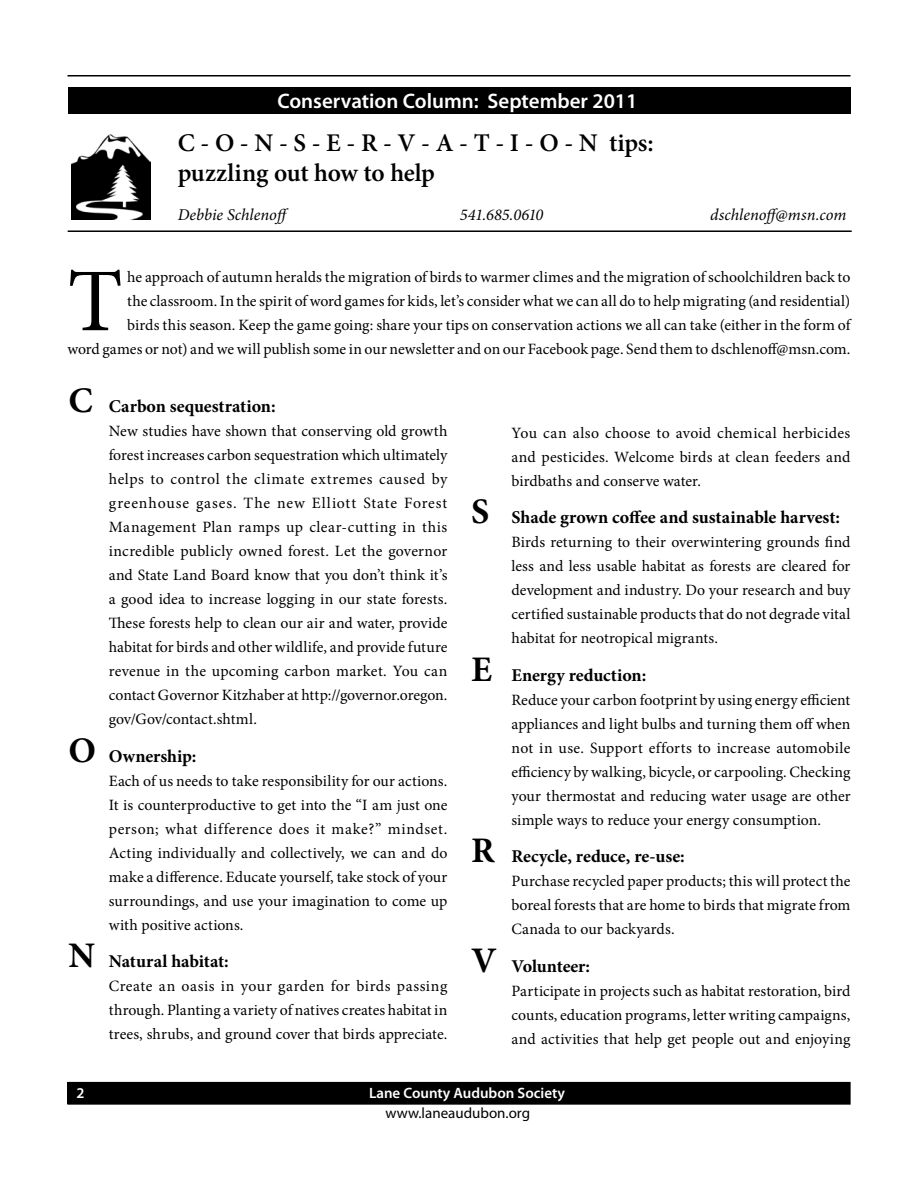
<style>
.page{position:relative;width:918px;height:1188px;background:#fff}
.page>*{position:absolute;margin:0;border:0;box-sizing:border-box;transform-origin:0 0}
.t1{font:89.55px "Minion Pro";color:#000}
.t2{font:600 25.5px/30.6px "Minion Pro";letter-spacing:-.01em;color:#000}
.t3{font:600 21px "Myriad Pro";color:#fff}
.t4{font:700 18px "Minion Pro";letter-spacing:-.005em;color:#000}
.t5{font:italic 16.5px "Minion Pro";color:#000}
.t6{font:15.75px/24px "Minion Pro";color:#000;text-align:justify}
.t7{font:600 15px "Myriad Pro";color:#fff}
.t8{font:15px "Myriad Pro";color:#000}
.s1{font-size:36px}
</style>
<div class="page">
<hr style="left:68px;top:75px;width:782px;height:1px;background:#000">
<div style="left:68px;top:1082px;width:782px;height:22px;background:#000"></div>
<div style="left:68px;top:1082px;width:782px;height:23px;border:1px solid #000"></div>
<div style="left:68px;top:87px;width:782px;height:27px;background:#000"></div>
<img style="left:71px;top:134px;width:80px;height:85px">
<hr style="left:68px;top:230px;width:784px;height:2px;background:#000">
<h3 class="t3" style="left:277px;top:87px;width:362px">Conservation Column: September 2011</h3>
<h2 class="t2" style="left:178px;top:127px;width:477px">C - O - N - S - E - R - V - A - T - I - O - N tips: puzzling out how to help</h2>
<p class="t5" style="left:178px;top:203px;width:115px">Debbie Schlenoff</p>
<p class="t5" style="left:460px;top:203px;width:85px">541.685.0610</p>
<p class="t5" style="left:710px;top:203px;width:138px">dschlenoff@msn.com</p>
<h1 class="t1" style="left:68px;top:242px;width:57px">T</h1>
<p class="t6" style="left:68px;top:265px;width:785px;text-align:right">he approach of autumn heralds the migration of birds to warmer climes and the migration of schoolchildren back to<br>the classroom. In the spirit of word games for kids, let’s consider what we can all do to help migrating (and residential)<br>birds this season. Keep the game going: share your tips on conservation actions we all can take (either in the form of<br>word games or not) and we will publish some in our newsletter and on our Facebook page. Send them to dschlenoff@msn.com.</p>
<p class="t4" style="left:68px;top:394px;width:209px"><span class="s1">C</span> Carbon sequestration:</p>
<p class="t6" style="left:109px;top:419px;width:340px">New studies have shown that conserving old growth forest increases carbon sequestration which ultimately helps to control the climate extremes caused by greenhouse gases. The new Elliott State Forest Management Plan ramps up clear-cutting in this incredible publicly owned forest. Let the governor and State Land Board know that you don’t think it’s a good idea to increase logging in our state forests.<br>These forests help to clean our air and water, provide habitat for birds and other wildlife, and provide future revenue in the upcoming carbon market. You can contact Governor Kitzhaber at http://governor.oregon. gov/Gov/contact.shtml.</p>
<p class="t4" style="left:68px;top:743px;width:130px"><span class="s1">O</span> Ownership:</p>
<p class="t6" style="left:109px;top:769px;width:340px">Each of us needs to take responsibility for our actions.<br>It is counterproductive to get into the “I am just one person; what difference does it make?” mindset.<br>Acting individually and collectively, we can and do make a difference. Educate yourself, take stock of your surroundings, and use your imagination to come up with positive actions.</p>
<p class="t4" style="left:68px;top:949px;width:162px"><span class="s1">N</span> Natural habitat:</p>
<p class="t6" style="left:109px;top:974px;width:340px">Create an oasis in your garden for birds passing through. Planting a variety of natives creates habitat in trees, shrubs, and ground cover that birds appreciate.</p>
<p class="t6" style="left:512px;top:421px;width:340px">You can also choose to avoid chemical herbicides and pesticides. Welcome birds at clean feeders and birdbaths and conserve water.</p>
<p class="t4" style="left:471px;top:505px;width:370px"><span class="s1">S</span> Shade grown coffee and sustainable harvest:</p>
<p class="t6" style="left:512px;top:530px;width:340px">Birds returning to their overwintering grounds find less and less usable habitat as forests are cleared for development and industry. Do your research and buy certified sustainable products that do not degrade vital habitat for neotropical migrants.</p>
<p class="t4" style="left:471px;top:662px;width:177px"><span class="s1">E</span> Energy reduction:</p>
<p class="t6" style="left:512px;top:688px;width:341px">Reduce your carbon footprint by using energy efficient appliances and light bulbs and turning them off when not in use. Support efforts to increase automobile efficiency by walking, bicycle, or carpooling. Checking your thermostat and reducing water usage are other simple ways to reduce your energy consumption.</p>
<p class="t4" style="left:471px;top:844px;width:215px"><span class="s1">R</span> Recycle, reduce, re-use:</p>
<p class="t6" style="left:512px;top:869px;width:340px">Purchase recycled paper products; this will protect the boreal forests that are home to birds that migrate from Canada to our backyards.</p>
<p class="t4" style="left:471px;top:953px;width:121px"><span class="s1">V</span> Volunteer:</p>
<p class="t6" style="left:512px;top:979px;width:340px">Participate in projects such as habitat restoration, bird counts, education programs, letter writing campaigns, and activities that help get people out and enjoying</p>
<p class="t7" style="left:76px;top:1083px;width:10px">2</p>
<p class="t7" style="left:369px;top:1083px;width:198px">Lane County Audubon Society</p>
<p class="t8" style="left:386px;top:1104px;width:146px">www.laneaudubon.org</p>
</div>
